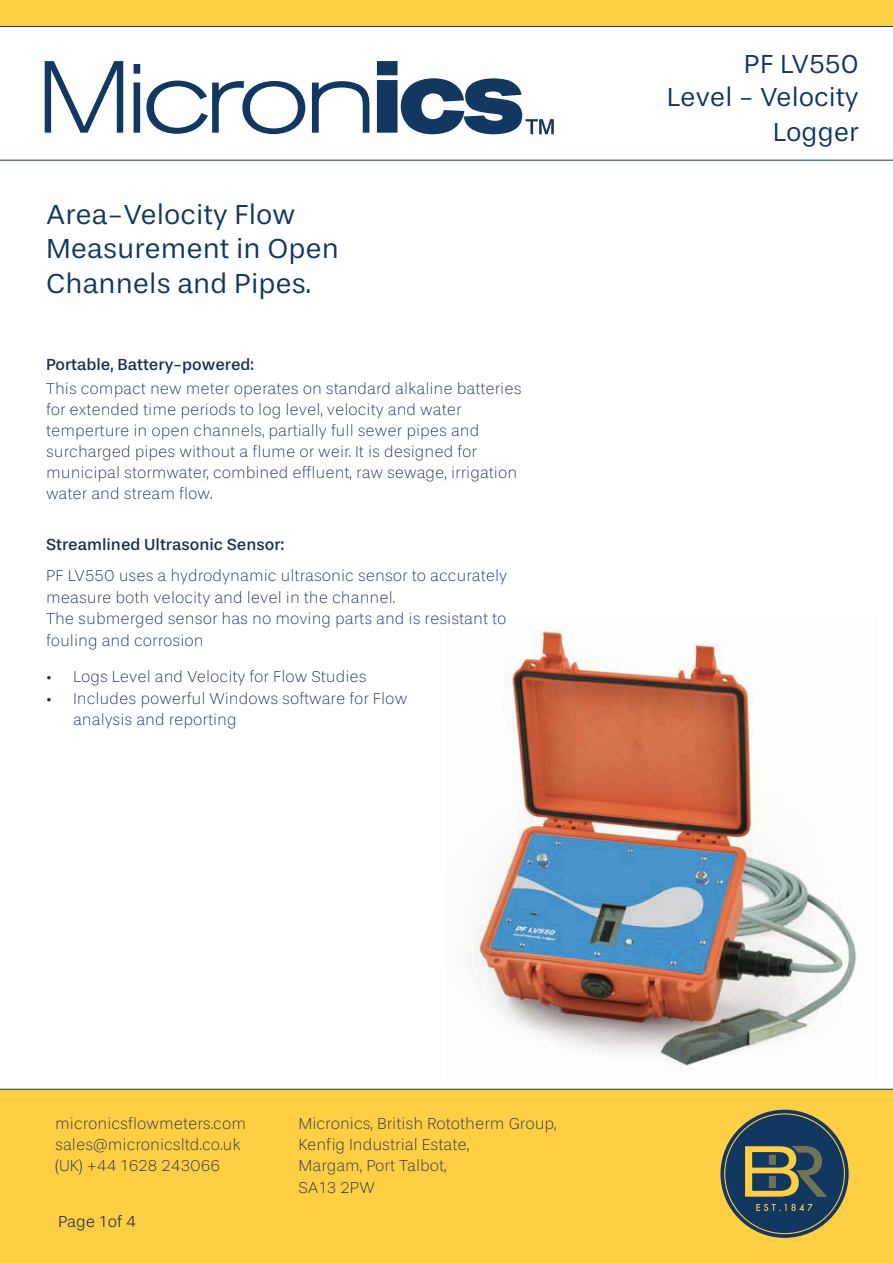
<style>
.page{position:relative;width:893px;height:1263px;background:#fff}
.page>*{position:absolute;margin:0;border:0;box-sizing:border-box;transform-origin:0 0}
.t1{font:28.5px/34.5px "Stevie Sans";color:#123761}
.t2{font:27px/33.8px "Stevie Sans";color:#123761;text-align:right}
.t3{font:100 16.5px/21px "Stevie Sans";color:#1b2e57}
.t4{font:100 16.5px/21.3px "Stevie Sans";color:#1c2d55}
.t5{font:16.5px "Stevie Sans";color:#1c2d55}
.t6{font:300 16.5px "Stevie Sans";color:#1c2d55}
</style>
<div class="page">
<img style="left:474px;top:630px;width:383px;height:439px">
<div style="left:0;top:1089px;width:893px;height:174px;background:#fece43"></div>
<div style="left:0;top:0;width:893px;height:27px;background:#fece43"></div>
<svg style="left:720px;top:1110px;width:129px;height:128px"></svg>
<div style="left:769px;top:1155px;width:7px;height:10px;background:#707355"></div>
<div style="left:769px;top:1176px;width:7px;height:12px;background:#707355"></div>
<hr style="left:0;top:160px;width:893px;height:1px;background:#12365e">
<hr style="left:0;top:26px;width:893px;height:1px;background:#12365e">
<hr style="left:0;top:1089px;width:893px;height:1px;background:#12365e">
<svg style="left:45px;top:61px;width:78px;height:72px"></svg>
<svg style="left:134px;top:64px;width:6px;height:69px"></svg>
<svg style="left:146px;top:81px;width:159px;height:53px"></svg>
<svg style="left:312px;top:81px;width:57px;height:52px"></svg>
<svg style="left:377px;top:61px;width:177px;height:73px"></svg>
<h1 class="t1" style="left:46px;top:197px;width:294px">Area-Velocity Flow<br>Measurement in Open<br>Channels and Pipes.</h1>
<p class="t5" style="left:46px;top:355px;width:209px">Portable, Battery-powered:</p>
<p class="t3" style="left:46px;top:378px;width:477px">This compact new meter operates on standard alkaline batteries for extended time periods to log level, velocity and water temperture in open channels, partially full sewer pipes and surcharged pipes without a flume or weir. It is designed for municipal stormwater, combined effluent, raw sewage, irrigation water and stream flow.</p>
<p class="t5" style="left:46px;top:535px;width:239px">Streamlined Ultrasonic Sensor:</p>
<p class="t3" style="left:46px;top:565px;width:463px;line-height:21.6px">PF LV550 uses a hydrodynamic ultrasonic sensor to accurately measure both velocity and level in the channel.<br>The submerged sensor has no moving parts and is resistant to fouling and corrosion</p>
<p class="t3" style="left:46px;top:666px;width:322px">• Logs Level and Velocity for Flow Studies</p>
<p class="t3" style="left:73px;top:688px;width:336px;line-height:21.6px;text-indent:-27px">• Includes powerful Windows software for Flow analysis and reporting</p>
<h2 class="t2" style="left:667px;top:48px;width:193px">PF LV550<br>Level - Velocity<br>Logger</h2>
<p class="t4" style="left:55px;top:1113px;width:192px">micronicsflowmeters.com sales@micronicsltd.co.uk (UK) +44 1628 243066</p>
<p class="t6" style="left:58px;top:1212px;width:79px">Page 1of 4</p>
<p class="t4" style="left:298px;top:1113px;width:260px">Micronics, British Rototherm Group,<br>Kenfig Industrial Estate,<br>Margam, Port Talbot,<br>SA13 2PW</p>
</div>
